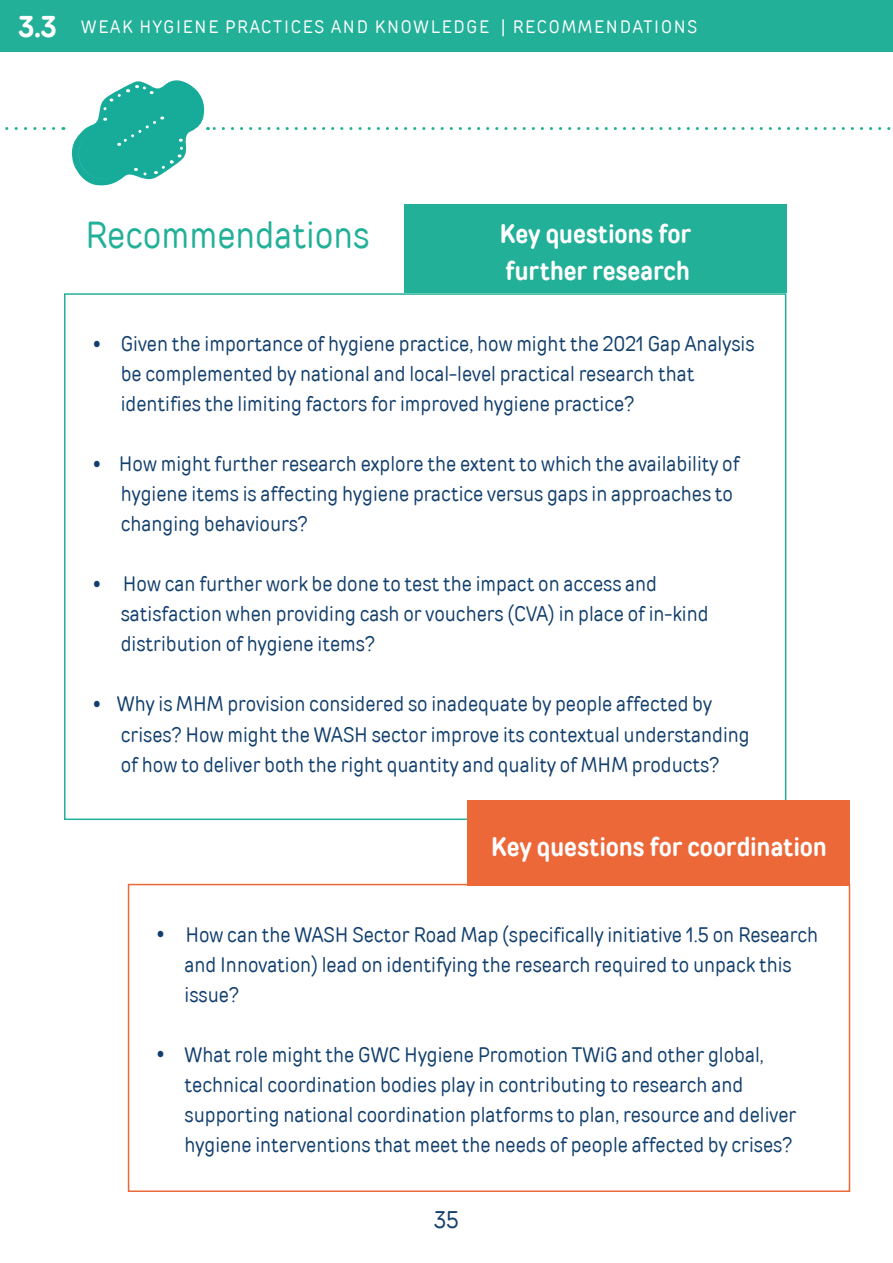
<style>
.page{position:relative;width:893px;height:1263px;background:#fff}
.page>*{position:absolute;margin:0;border:0;box-sizing:border-box;transform-origin:0 0}
.t1{font:37.5px "TT Rounds Condensed";color:#23b099}
.t2{font:700 27px/36.6px "TT Rounds Condensed";color:#fff}
.t3{font:24px "TT Rounds Condensed";color:#123f6d}
.t4{font:21px/30px "TT Rounds Condensed";color:#123f6d}
.t5{font:18px "TT Rounds Condensed";letter-spacing:.1em;color:#fff}
.s1{font-weight:700;font-size:30px}
.s2{font-size:37.5px}
.s3{font-size:18px}
</style>
<div class="page">
<div style="left:404px;top:205px;width:382px;height:88px;background:#23b099"></div>
<div style="left:128px;top:884px;width:722px;height:308px;border:2px solid #ec6839"></div>
<div style="left:0;top:0;width:893px;height:51px;background:#23b099"></div>
<svg style="left:5px;top:127px;width:49px;height:3px"></svg>
<div style="left:467px;top:801px;width:383px;height:85px;background:#ec6839"></div>
<svg style="left:71px;top:80px;width:820px;height:106px"></svg>
<p class="t5" style="left:18px;top:17px;width:680px"><span class="s1">3.3</span> WEAK HYGIENE PRACTICES AND KNOWLEDGE | RECOMMENDATIONS</p>
<h1 class="t1" style="left:85px;top:213px;width:286px">Recommendations</h1>
<p class="t2" style="left:499px;top:216px;width:193px">Key questions for further research</p>
<p class="t4" style="left:121px;top:329px;width:635px;text-indent:-30px"><span class="s2">•</span> Given the importance of hygiene practice, how might the 2021 Gap Analysis be complemented by national and local<span class="s3">-</span>level practical research that identifies the limiting factors for improved hygiene practice?</p>
<p class="t4" style="left:121px;top:449px;width:620px;text-indent:-30px"><span class="s2">•</span> How might further research explore the extent to which the availability of hygiene items is affecting hygiene practice versus gaps in approaches to changing behaviours?</p>
<p class="t4" style="left:121px;top:569px;width:589px;text-indent:-30px"><span class="s2">•</span> How can further work be done to test the impact on access and satisfaction when providing cash or vouchers (CVA) in place of in<span class="s3">-</span>kind distribution of hygiene items?</p>
<p class="t4" style="left:121px;top:689px;width:630px;text-indent:-30px"><span class="s2">•</span> Why is MHM provision considered so inadequate by people affected by crises? How might the WASH sector improve its contextual understanding of how to deliver both the right quantity and quality of MHM products?</p>
<p class="t2" style="left:491px;top:829px;width:338px">Key questions for coordination</p>
<p class="t4" style="left:185px;top:920px;width:635px;text-indent:-30px"><span class="s2">•</span> How can the WASH Sector Road Map (specifically initiative 1.5 on Research and Innovation) lead on identifying the research required to unpack this issue?</p>
<p class="t4" style="left:185px;top:1040px;width:613px;text-indent:-30px"><span class="s2">•</span> What role might the GWC Hygiene Promotion TWiG and other global, technical coordination bodies play in contributing to research and supporting national coordination platforms to plan, resource and deliver hygiene interventions that meet the needs of people affected by crises?</p>
<p class="t3" style="left:434px;top:1205px;width:26px">35</p>
</div>
